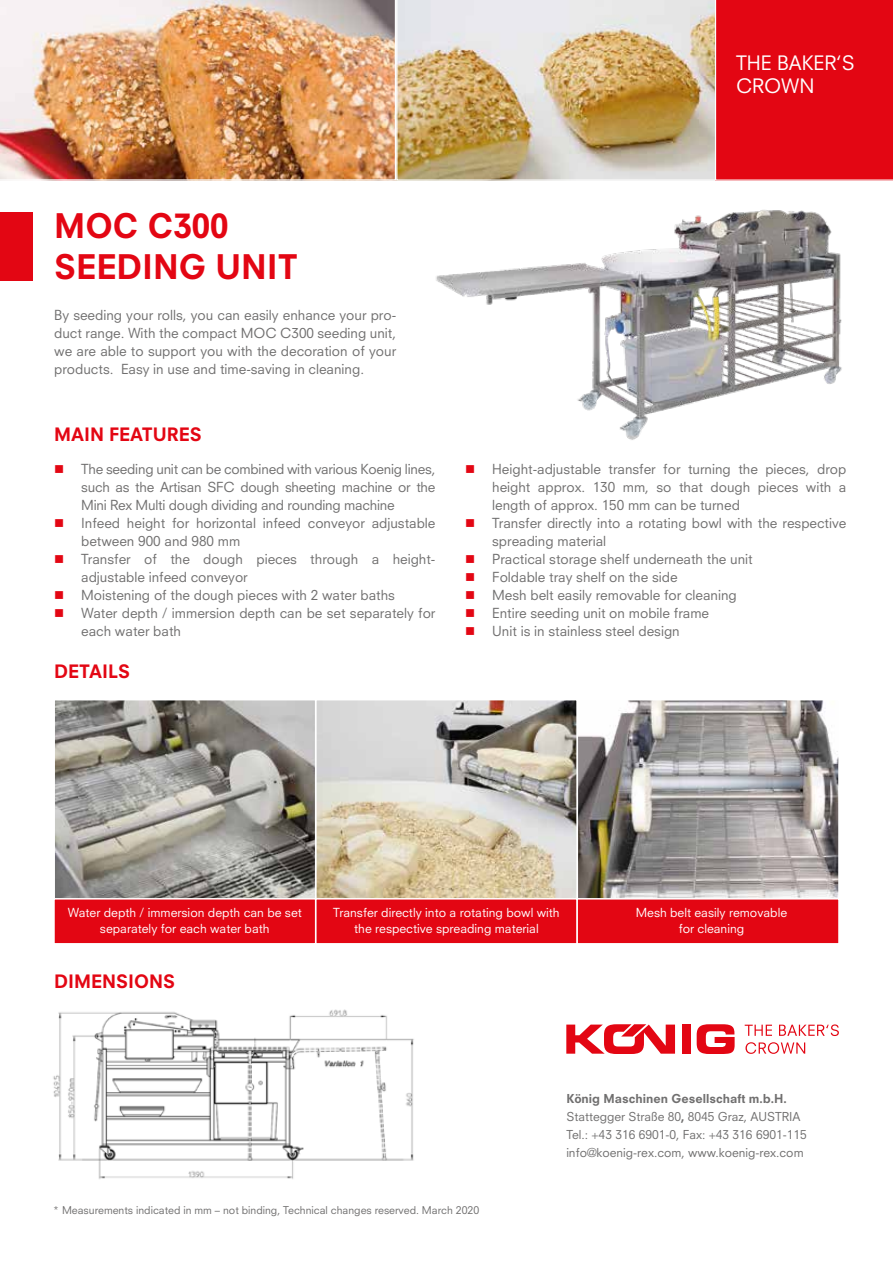
<style>
.page{position:relative;width:893px;height:1263px;background:#fff}
.page>*{position:absolute;margin:0;border:0;box-sizing:border-box;transform-origin:0 0}
.t1{font:800 33px/40.5px "Neuzeit S";color:#e30613}
.t2{font:19.35px/23.2px "Neuzeit S";color:#fff}
.t3{font:800 18px "Neuzeit S";color:#e30613}
.t4{font:13.5px/18px "Neuzeit S";color:#706f6f}
.t5{font:12.15px/15.1px "Neuzeit S";color:#fff;text-align:center}
.t6{font:12px/18px "Neuzeit S";color:#706f6f}
.t7{font:10.5px "Neuzeit S";color:#706f6f}
.s1{font-weight:800}
</style>
<div class="page">
<img style="left:318px;top:702px;width:257px;height:196px">
<div style="left:315px;top:699px;width:263px;height:203px;border:2px solid #fff"></div>
<div style="left:0;top:213px;width:33px;height:68px;background:#e30613"></div>
<img style="left:436px;top:210px;width:406px;height:230px">
<img style="left:56px;top:702px;width:257px;height:196px">
<div style="left:53px;top:699px;width:263px;height:210px;border:2px solid #fff"></div>
<img style="left:580px;top:702px;width:257px;height:196px">
<div style="left:577px;top:699px;width:263px;height:209px;border:2px solid #fff"></div>
<img style="left:396px;top:0;width:319px;height:181px">
<img style="left:0;top:0;width:396px;height:181px">
<div style="left:715px;top:0;width:178px;height:181px;background:#e30613"></div>
<div style="left:315px;top:898px;width:263px;height:46px;background:#e30613;border:2px solid #fff"></div>
<div style="left:53px;top:898px;width:263px;height:46px;background:#e30613;border:2px solid #fff"></div>
<div style="left:576px;top:898px;width:264px;height:46px;background:#e30613;border:2px solid #fff"></div>
<img style="left:53px;top:1009px;width:361px;height:170px">
<div style="left:682px;top:1024px;width:9px;height:30px;background:#e30613"></div>
<svg style="left:697px;top:1024px;width:38px;height:30px"></svg>
<svg style="left:566px;top:1024px;width:109px;height:30px"></svg>
<svg style="left:745px;top:1025px;width:27px;height:11px"></svg>
<svg style="left:779px;top:1024px;width:60px;height:12px"></svg>
<svg style="left:745px;top:1042px;width:60px;height:12px"></svg>
<h1 class="t1" style="left:54px;top:206px;width:245px">MOC C300<br>SEEDING UNIT</h1>
<p class="t4" style="left:54px;top:306px;width:343px;text-align:justify">By seeding your rolls, you can easily enhance your pro&shy;duct range. With the compact MOC C300 seeding unit, we are able to support you with the decoration of your products. Easy in use and time-saving in cleaning.</p>
<h2 class="t2" style="left:736px;top:51px;width:120px">THE BAKER‘S<br>CROWN</h2>
<h3 class="t3" style="left:54px;top:424px;width:149px">MAIN FEATURES</h3>
<p class="t4" style="left:81px;top:460px;width:356px">The seeding unit can be combined with various Koenig lines, such as the Artisan SFC dough sheeting machine or the Mini Rex Multi dough dividing and rounding machine Infeed height for horizontal infeed conveyor adjustable between 900 and 980 mm<br>Transfer of the dough pieces through a height&shy;adjustable infeed conveyor<br>Moistening of the dough pieces with 2 water baths<br>Water depth / immersion depth can be set separately for each water bath</p>
<p class="t4" style="left:492px;top:460px;width:356px">Height-adjustable transfer for turning the pieces, drop height approx. 130 mm, so that dough pieces with a length of approx. 150 mm can be turned<br>Transfer directly into a rotating bowl with the respective spreading material<br>Practical storage shelf underneath the unit<br>Foldable tray shelf on the side<br>Mesh belt easily removable for cleaning<br>Entire seeding unit on mobile frame<br>Unit is in stainless steel design</p>
<h3 class="t3" style="left:54px;top:660px;width:77px">DETAILS</h3>
<p class="t5" style="left:68px;top:905px;width:236px">Water depth / immersion depth can be set separately for each water bath</p>
<p class="t5" style="left:333px;top:905px;width:228px">Transfer directly into a rotating bowl with the respective spreading material</p>
<p class="t5" style="left:636px;top:905px;width:153px">Mesh belt easily removable for cleaning</p>
<h3 class="t3" style="left:54px;top:970px;width:122px">DIMENSIONS</h3>
<p class="t7" style="left:53px;top:1204px;width:427px">* Measurements indicated in mm – not binding, Technical changes reserved. March 2020</p>
<p class="t6" style="left:566px;top:1089px;width:242px"><span class="s1">König Maschinen Gesellschaft m.b.H.<br></span>Stattegger Straße 80<span class="s1">,</span> 8045 Graz, AUSTRIA Tel.: +43 316 6901-0, Fax: +43 316 6901-115 info@koenig-rex.com, www.koenig-rex.com</p>
</div>
